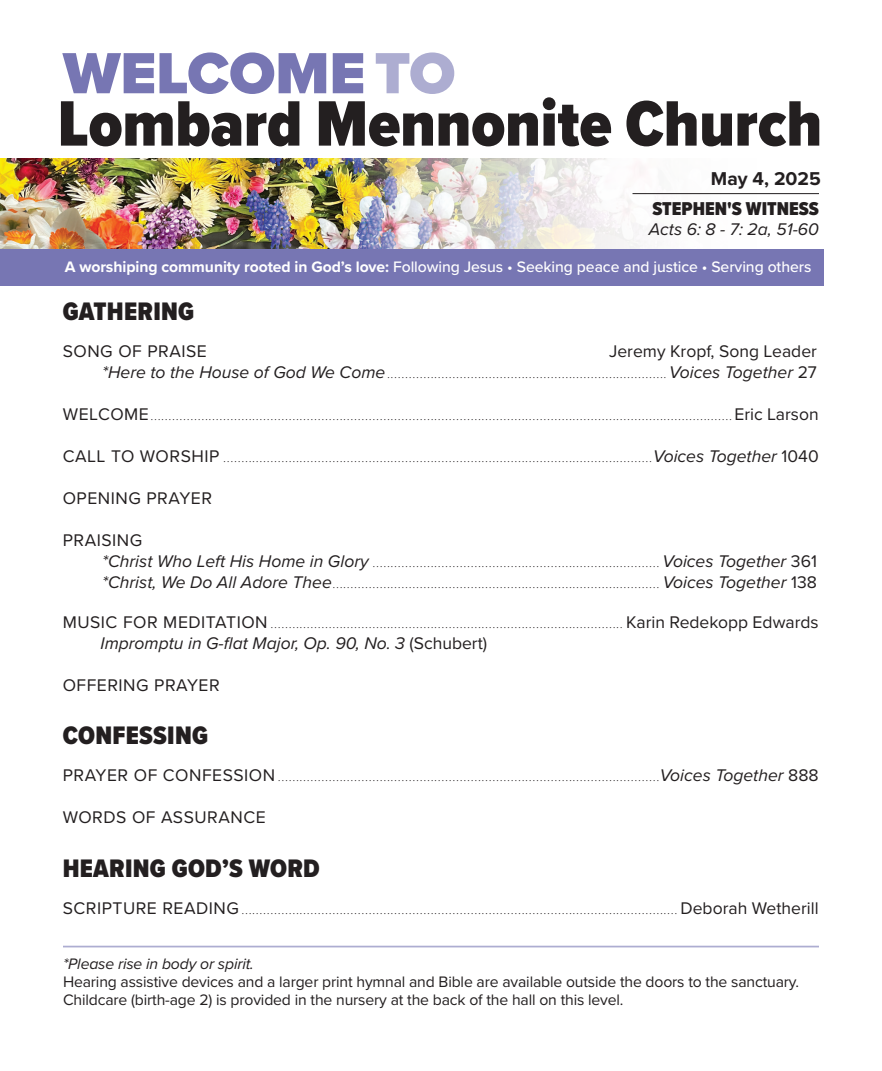
<style>
.page{position:relative;width:882px;height:1071px;background:#fff}
.page>*{position:absolute;margin:0;border:0;box-sizing:border-box;transform-origin:0 0}
.t1{font:900 66.5px "Proxima Nova Cond";color:#231f20}
.t2{font:900 60.2px "Proxima Nova";color:#7776b3}
.Worship_Header{font:900 26.25px "Proxima Nova Cond";letter-spacing:.01em;color:#231f20}
.Header_-_Theme{font:900 19.25px "Proxima Nova Cond";color:#231f20}
.Header_-_Date{font:700 19.25px "Proxima Nova";color:#231f20}
.Worship_Text_with{font:100 17.5px "Proxima Nova T";color:#231f20}
.Worship_Hymn___Number{font:100 17.5px "Proxima Nova T";color:#231f20}
.Worship_Text{font:17.5px "Proxima Nova";letter-spacing:.03em;color:#231f20}
.Worship_Text-2{font:italic 17.5px "Proxima Nova";color:#231f20}
.Worship_Text-3{font:17.5px "Proxima Nova";color:#231f20}
.Header_-_Scripture{font:italic 17.5px "Proxima Nova";color:#231f20}
.Worship_Text_with-2{font:17.5px "Proxima Nova";letter-spacing:.03em;color:#231f20}
.t3{font:15.75px "Proxima Nova";letter-spacing:-.01em;color:#231f20}
.t4{font:500 15.75px "Proxima Nova";letter-spacing:-.005em;color:#fff}
.t5{font:italic 15.75px "Proxima Nova";letter-spacing:-.01em;color:#231f20}
.s1{color:#adadd1}
.s2{font-weight:700}
.s3{font-family:"Proxima Nova";font-weight:400;font-style:italic}
.s4{font-family:"Proxima Nova";font-weight:400}
.s5{font-style:normal}
</style>
<div class="page">
<img style="left:0;top:159px;width:343px;height:90px">
<img style="left:343px;top:158px;width:476px;height:91px">
<div style="left:0;top:249px;width:824px;height:36px;background:#7776b3"></div>
<hr style="left:63px;top:946px;width:756px;height:1px;background:#adadd1">
<hr style="left:633px;top:193px;width:186px;height:1px;background:#231f20">
<p class="t2" style="left:63px;top:28px;width:394px">WELCOME <span class="s1">TO</span></p>
<p class="t1" style="left:58px;top:75px;width:766px">Lombard Mennonite Church</p>
<p class="Header_-_Date" style="left:711px;top:164px;width:111px">May 4, 2025</p>
<p class="Header_-_Theme" style="left:652px;top:195px;width:168px">STEPHEN'S WITNESS</p>
<p class="Header_-_Scripture" style="left:649px;top:216px;width:172px">Acts 6: 8 - 7: 2a, 51-60</p>
<p class="t4" style="left:65px;top:255px;width:748px"><span class="s2">A worshiping community rooted in God’s love:</span> Following Jesus • Seeking peace and justice • Serving others</p>
<p class="Worship_Header" style="left:63px;top:292px;width:133px">GATHERING</p>
<p class="Worship_Text" style="left:63px;top:338px;width:146px">SONG OF PRAISE</p>
<p class="Worship_Text-3" style="left:609px;top:338px;width:209px">Jeremy Kropf, Song Leader</p>
<p class="Worship_Hymn___Number" style="left:102px;top:359px;width:716px"><span class="s3">*Here to the House of God We Come</span>.............................................................................<span class="s3">Voices Together</span> <span class="s4">27</span></p>
<p class="Worship_Text_with" style="left:63px;top:401px;width:758px"><span class="s4">WELCOME</span>................................................................................................................................................................<span class="s4">Eric Larson</span></p>
<p class="Worship_Text_with" style="left:63px;top:443px;width:758px"><span class="s4">CALL TO WORSHIP</span> ......................................................................................................................<span class="s3">Voices Together</span> <span class="s4">1040</span></p>
<p class="Worship_Text" style="left:63px;top:485px;width:151px">OPENING PRAYER</p>
<p class="Worship_Text" style="left:63px;top:527px;width:81px">PRAISING</p>
<p class="Worship_Hymn___Number" style="left:102px;top:548px;width:716px"><span class="s3">*Christ Who Left His Home in Glory</span> ............................................................................... <span class="s3">Voices Together</span> <span class="s4">361</span></p>
<p class="Worship_Hymn___Number" style="left:102px;top:569px;width:716px"><span class="s3">*Christ, We Do All Adore Thee</span>.......................................................................................... <span class="s3">Voices Together</span> <span class="s4">138</span></p>
<p class="Worship_Text_with" style="left:63px;top:610px;width:758px"><span class="s4">MUSIC FOR MEDITATION</span> ................................................................................................. <span class="s4">Karin Redekopp Edwards</span></p>
<p class="Worship_Text-2" style="left:101px;top:631px;width:388px">Impromptu in G-flat Major, Op. 90, No. 3 <span class="s5">(Schubert)</span></p>
<p class="Worship_Text" style="left:63px;top:673px;width:159px">OFFERING PRAYER</p>
<p class="Worship_Header" style="left:63px;top:716px;width:147px">CONFESSING</p>
<p class="Worship_Text_with" style="left:63px;top:762px;width:758px"><span class="s4">PRAYER OF CONFESSION</span>.........................................................................................................<span class="s3">Voices Together</span> <span class="s4">888</span></p>
<p class="Worship_Text_with-2" style="left:63px;top:804px;width:204px">WORDS OF ASSURANCE</p>
<p class="Worship_Header" style="left:63px;top:849px;width:259px">HEARING GOD’S WORD</p>
<p class="Worship_Text_with" style="left:63px;top:895px;width:758px"><span class="s4">SCRIPTURE READING</span>........................................................................................................................ <span class="s4">Deborah Wetherill</span></p>
<p class="t5" style="left:63px;top:952px;width:192px">*Please rise in body or spirit.</p>
<p class="t3" style="left:63px;top:970px;width:738px">Hearing assistive devices and a larger print hymnal and Bible are available outside the doors to the sanctuary.</p>
<p class="t3" style="left:63px;top:988px;width:562px">Childcare (birth-age 2) is provided in the nursery at the back of the hall on this level.</p>
</div>
